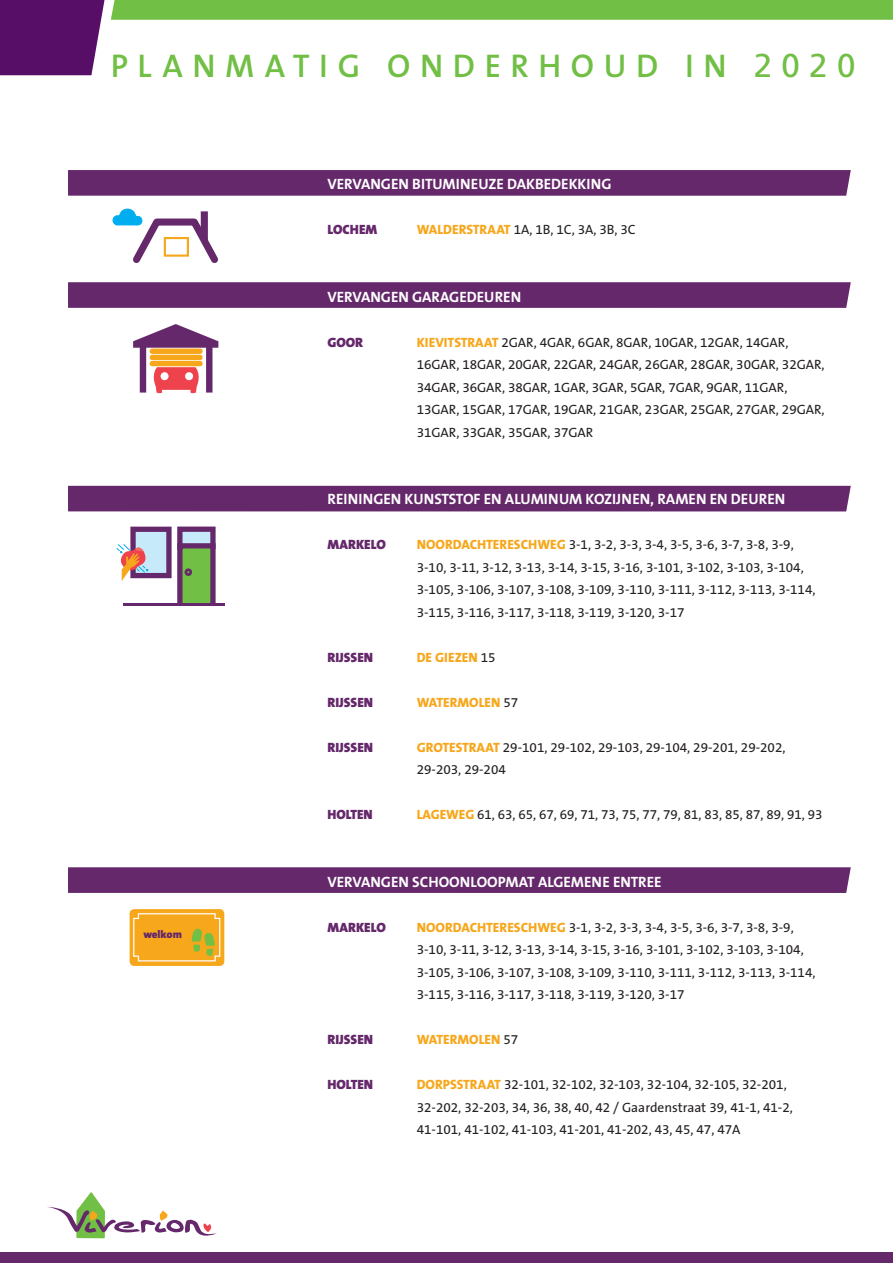
<style>
.page{position:relative;width:893px;height:1263px;background:#fff}
.page>*{position:absolute;margin:0;border:0;box-sizing:border-box;transform-origin:0 0}
.t1{font:600 33px "The Sans";letter-spacing:.29em;color:#71bf44}
.t2{font:700 15px "The Sans B7";color:#fff}
.t3{font:13.5px/22.5px "The Sans B5 Plain";color:#231f20}
.t4{font:900 13.5px "The Sans";color:#65286b}
.t5{font:800 13.5px "The Sans";color:#f6a71c}
.t6{font:900 10.95px "The Sans";color:#65286b}
.s1{font-family:"Frutiger CE";font-weight:400}
.s2{font-family:"The Sans";font-weight:800;color:#f6a71c}
.s3{font-family:"The Sans B5 Plain";font-weight:400;color:#231f20}
</style>
<div class="page">
<svg style="left:68px;top:170px;width:783px;height:26px;background:#6a2f70"></svg>
<svg style="left:68px;top:282px;width:783px;height:26px;background:#6a3070"></svg>
<div style="left:68px;top:486px;width:783px;height:25px;background:#65286b"></div>
<svg style="left:68px;top:867px;width:783px;height:26px;background:#6a3070"></svg>
<div style="left:130px;top:909px;width:94px;height:57px;background:#f6a71c;border-radius:5px"></div>
<div style="left:0;top:1252px;width:893px;height:11px;background:#65286b"></div>
<div style="left:111px;top:0;width:782px;height:20px;background:#71bf44"></div>
<svg style="left:47px;top:1192px;width:170px;height:47px"></svg>
<div style="left:319px;top:172px;width:506px;height:22px;background:#65286b"></div>
<div style="left:319px;top:284px;width:506px;height:23px;background:#65286b"></div>
<div style="left:319px;top:487px;width:506px;height:22px;background:#65286b"></div>
<div style="left:319px;top:869px;width:506px;height:23px;background:#65286b"></div>
<svg style="left:133px;top:324px;width:85px;height:70px"></svg>
<hr style="left:123px;top:603px;width:101px;height:3px;background:#65286b">
<svg style="left:116px;top:526px;width:100px;height:77px"></svg>
<svg style="left:133px;top:913px;width:88px;height:49px"></svg>
<svg style="left:112px;top:208px;width:106px;height:55px"></svg>
<svg style="left:0;top:0;width:105px;height:75px;background:#621e71"></svg>
<h1 class="t1" style="left:111px;top:38px;width:746px">PLANMATIG ONDERHOUD IN <span class="s1">2020</span></h1>
<p class="t2" style="left:327px;top:176px;width:286px">VERVANGEN BITUMINEUZE DAKBEDEKKING</p>
<p class="t4" style="left:327px;top:218px;width:51px">LOCHEM</p>
<p class="t3" style="left:417px;top:219px;width:220px"><span class="s2">WALDERSTRAAT</span> 1A, 1B, 1C, 3A, 3B, 3C</p>
<p class="t2" style="left:327px;top:289px;width:195px">VERVANGEN GARAGEDEUREN</p>
<p class="t4" style="left:327px;top:331px;width:37px">GOOR</p>
<p class="t3" style="left:417px;top:331px;width:409px"><span class="s2">KIEVITSTRAAT</span> 2GAR, 4GAR, 6GAR, 8GAR, 10GAR, 12GAR, 14GAR, 16GAR, 18GAR, 20GAR, 22GAR, 24GAR, 26GAR, 28GAR, 30GAR, 32GAR, 34GAR, 36GAR, 38GAR, 1GAR, 3GAR, 5GAR, 7GAR, 9GAR, 11GAR, 13GAR, 15GAR, 17GAR, 19GAR, 21GAR, 23GAR, 25GAR, 27GAR, 29GAR, 31GAR, 33GAR, 35GAR, 37GAR</p>
<p class="t6" style="left:143px;top:925px;width:40px">welkom</p>
<p class="t2" style="left:327px;top:491px;width:459px">REININGEN KUNSTSTOF EN ALUMINUM KOZIJNEN, RAMEN EN DEUREN</p>
<p class="t4" style="left:327px;top:533px;width:60px">MARKELO</p>
<p class="t3" style="left:417px;top:534px;width:400px"><span class="s2">NOORDACHTERESCHWEG</span> 3-1, 3-2, 3-3, 3-4, 3-5, 3-6, 3-7, 3-8, 3-9, 3-10, 3-11, 3-12, 3-13, 3-14, 3-15, 3-16, 3-101, 3-102, 3-103, 3-104, 3-105, 3-106, 3-107, 3-108, 3-109, 3-110, 3-111, 3-112, 3-113, 3-114, 3-115, 3-116, 3-117, 3-118, 3-119, 3-120, 3-17</p>
<p class="t4" style="left:327px;top:646px;width:47px">RIJSSEN</p>
<p class="t5" style="left:417px;top:646px;width:80px">DE GIEZEN <span class="s3">15</span></p>
<p class="t4" style="left:327px;top:691px;width:47px">RIJSSEN</p>
<p class="t5" style="left:417px;top:691px;width:103px">WATERMOLEN <span class="s3">57</span></p>
<p class="t4" style="left:327px;top:736px;width:47px">RIJSSEN</p>
<p class="t3" style="left:417px;top:736px;width:370px"><span class="s2">GROTESTRAAT</span> 29-101, 29-102, 29-103, 29-104, 29-201, 29-202,<br>29-203, 29-204</p>
<p class="t4" style="left:327px;top:803px;width:47px">HOLTEN</p>
<p class="t3" style="left:417px;top:804px;width:407px"><span class="s2">LAGEWEG</span> 61, 63, 65, 67, 69, 71, 73, 75, 77, 79, 81, 83, 85, 87, 89, 91, 93</p>
<p class="t2" style="left:327px;top:874px;width:336px">VERVANGEN SCHOONLOOPMAT ALGEMENE ENTREE</p>
<p class="t4" style="left:327px;top:916px;width:60px">MARKELO</p>
<p class="t3" style="left:417px;top:916px;width:400px"><span class="s2">NOORDACHTERESCHWEG</span> 3-1, 3-2, 3-3, 3-4, 3-5, 3-6, 3-7, 3-8, 3-9, 3-10, 3-11, 3-12, 3-13, 3-14, 3-15, 3-16, 3-101, 3-102, 3-103, 3-104, 3-105, 3-106, 3-107, 3-108, 3-109, 3-110, 3-111, 3-112, 3-113, 3-114, 3-115, 3-116, 3-117, 3-118, 3-119, 3-120, 3-17</p>
<p class="t4" style="left:327px;top:1028px;width:47px">RIJSSEN</p>
<p class="t5" style="left:417px;top:1028px;width:103px">WATERMOLEN <span class="s3">57</span></p>
<p class="t4" style="left:327px;top:1073px;width:47px">HOLTEN</p>
<p class="t3" style="left:417px;top:1074px;width:378px"><span class="s2">DORPSSTRAAT</span> 32-101, 32-102, 32-103, 32-104, 32-105, 32-201,<br>32-202, 32-203, 34, 36, 38, 40, 42 / Gaardenstraat 39, 41-1, 41-2,<br>41-101, 41-102, 41-103, 41-201, 41-202, 43, 45, 47, 47A</p>
</div>
